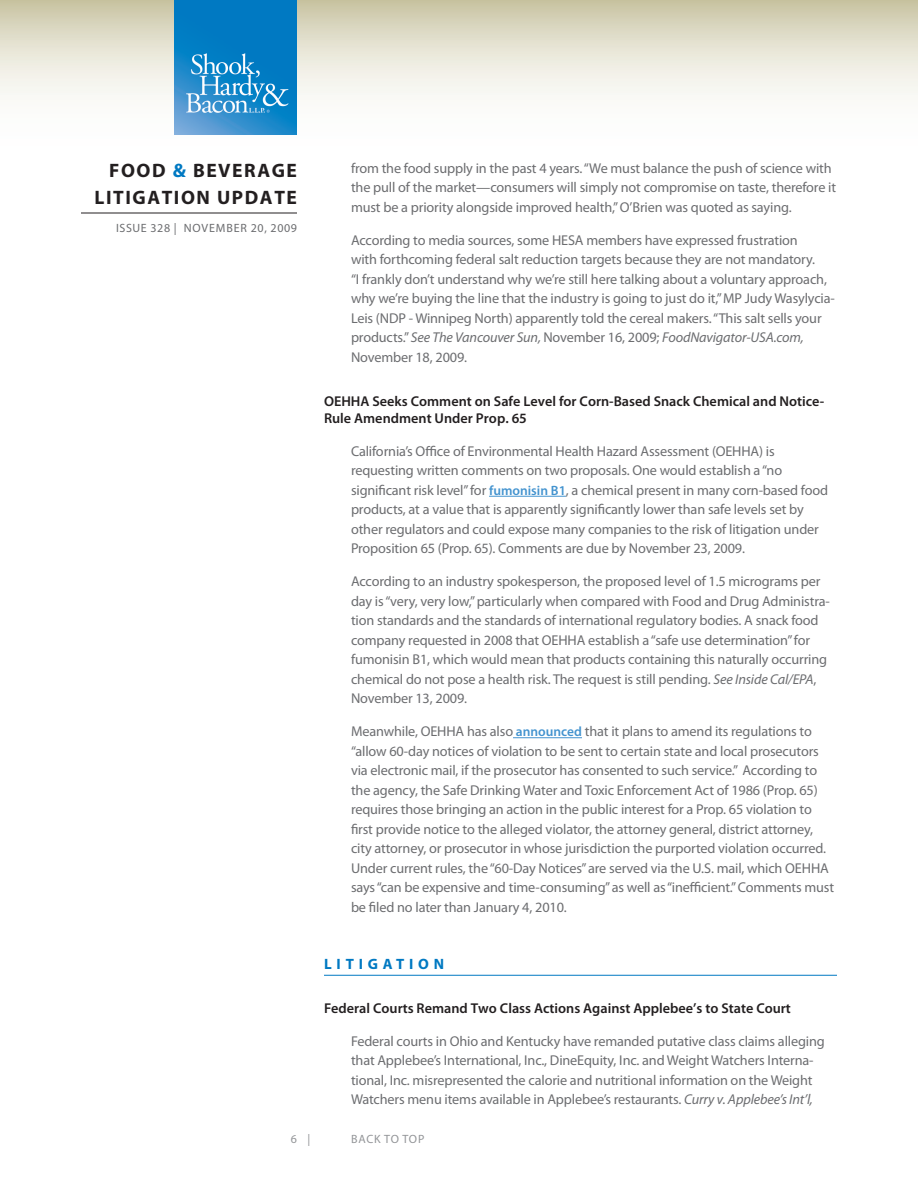
<style>
.page{position:relative;width:918px;height:1188px;background:#fff}
.page>*{position:absolute;margin:0;border:0;box-sizing:border-box;transform-origin:0 0}
.t1{font:700 19.5px/27px "Myriad Pro";letter-spacing:.08em;color:#231f20;text-align:right}
.Head{font:700 15px "Myriad Pro";letter-spacing:.32em;color:#0079c2}
.Body{font:14.25px/19.5px "Myriad Pro";letter-spacing:-.01em;color:#6c6d70}
.Subhead{font:600 14.25px/17.1px "Myriad Pro";color:#231f20}
.t2{font:12px "Myriad Pro";letter-spacing:.05em;color:#6c6d70}
.t3{font:12px "Myriad Pro";letter-spacing:.06em;color:#939598}
.s1{color:#0079c2}
.s2{font-style:italic}
.s3{font-weight:600;font-size:13.5px;color:#4393cf}
</style>
<div class="page">
<svg style="left:0;top:0;width:918px;height:135px"></svg>
<hr style="left:81px;top:213px;width:216px;height:1px;background:#231f20">
<img style="left:175px;top:0;width:122px;height:135px">
<hr style="left:489px;top:496px;width:77px;height:1px;background:#4393cf">
<hr style="left:513px;top:737px;width:69px;height:1px;background:#4393cf">
<hr style="left:324px;top:975px;width:513px;height:1px;background:#0079c2">
<h1 class="t1" style="left:94px;top:156px;width:204px">FOOD <span class="s1">&amp;</span> BEVERAGE<br>LITIGATION UPDATE</h1>
<p class="t2" style="left:116px;top:221px;width:182px">ISSUE 328 | NOVEMBER 20, 2009</p>
<p class="Body" style="left:351px;top:158px;width:487px">from the food supply in the past 4 years. “We must balance the push of science with the pull of the market—consumers will simply not compromise on taste, therefore it must be a priority alongside improved health,” O’Brien was quoted as saying.</p>
<p class="Body" style="left:351px;top:230px;width:485px">According to media sources, some HESA members have expressed frustration<br>with forthcoming federal salt reduction targets because they are not mandatory.<br>“I frankly don’t understand why we’re still here talking about a voluntary approach, why we’re buying the line that the industry is going to just do it,” MP Judy Wasylycia-Leis (NDP - Winnipeg North) apparently told the cereal makers. “This salt sells your products.” <span class="s2">See The Vancouver Sun,</span> November 16, 2009; <span class="s2">FoodNavigator-USA.com, </span>November 18, 2009.</p>
<p class="Subhead" style="left:324px;top:392px;width:502px">OEHHA Seeks Comment on Safe Level for Corn-Based Snack Chemical and Notice-<br>Rule Amendment Under Prop. 65</p>
<p class="Body" style="left:351px;top:441px;width:479px">California’s Office of Environmental Health Hazard Assessment (OEHHA) is requesting written comments on two proposals. One would establish a “no significant risk level” for <span class="s3">fumonisin B1</span>, a chemical present in many corn-based food products, at a value that is apparently significantly lower than safe levels set by other regulators and could expose many companies to the risk of litigation under Proposition 65 (Prop. 65). Comments are due by November 23, 2009.</p>
<p class="Body" style="left:351px;top:572px;width:480px">According to an industry spokesperson, the proposed level of 1.5 micrograms per day is “very, very low,” particularly when compared with Food and Drug Administra&shy;tion standards and the standards of international regulatory bodies. A snack food company requested in 2008 that OEHHA establish a “safe use determination” for fumonisin B1, which would mean that products containing this naturally occurring chemical do not pose a health risk. The request is still pending. <span class="s2">See Inside Cal/EPA</span>, November 13, 2009.</p>
<p class="Body" style="left:351px;top:722px;width:485px">Meanwhile, OEHHA has also <span class="s3">announced</span> that it plans to amend its regulations to “allow 60-day notices of violation to be sent to certain state and local prosecutors via electronic mail, if the prosecutor has consented to such service.” According to the agency, the Safe Drinking Water and Toxic Enforcement Act of 1986 (Prop. 65) requires those bringing an action in the public interest for a Prop. 65 violation to first provide notice to the alleged violator, the attorney general, district attorney, city attorney, or prosecutor in whose jurisdiction the purported violation occurred.<br>Under current rules, the “60-Day Notices” are served via the U.S. mail, which OEHHA says “can be expensive and time-consuming” as well as “inefficient.” Comments must be filed no later than January 4, 2010.</p>
<p class="Head" style="left:324px;top:954px;width:122px">LITIGATION</p>
<p class="Subhead" style="left:324px;top:999px;width:469px">Federal Courts Remand Two Class Actions Against Applebee’s to State Court</p>
<p class="Body" style="left:351px;top:1031px;width:475px">Federal courts in Ohio and Kentucky have remanded putative class claims alleging that Applebee’s International, Inc., DineEquity, Inc. and Weight Watchers Interna&shy;tional, Inc. misrepresented the calorie and nutritional information on the Weight Watchers menu items available in Applebee’s restaurants. <span class="s2">Curry v. Applebee’s Int’l,</span></p>
<p class="t3" style="left:291px;top:1132px;width:21px">6 |</p>
<p class="t3" style="left:351px;top:1132px;width:75px">BACK TO TOP</p>
</div>
